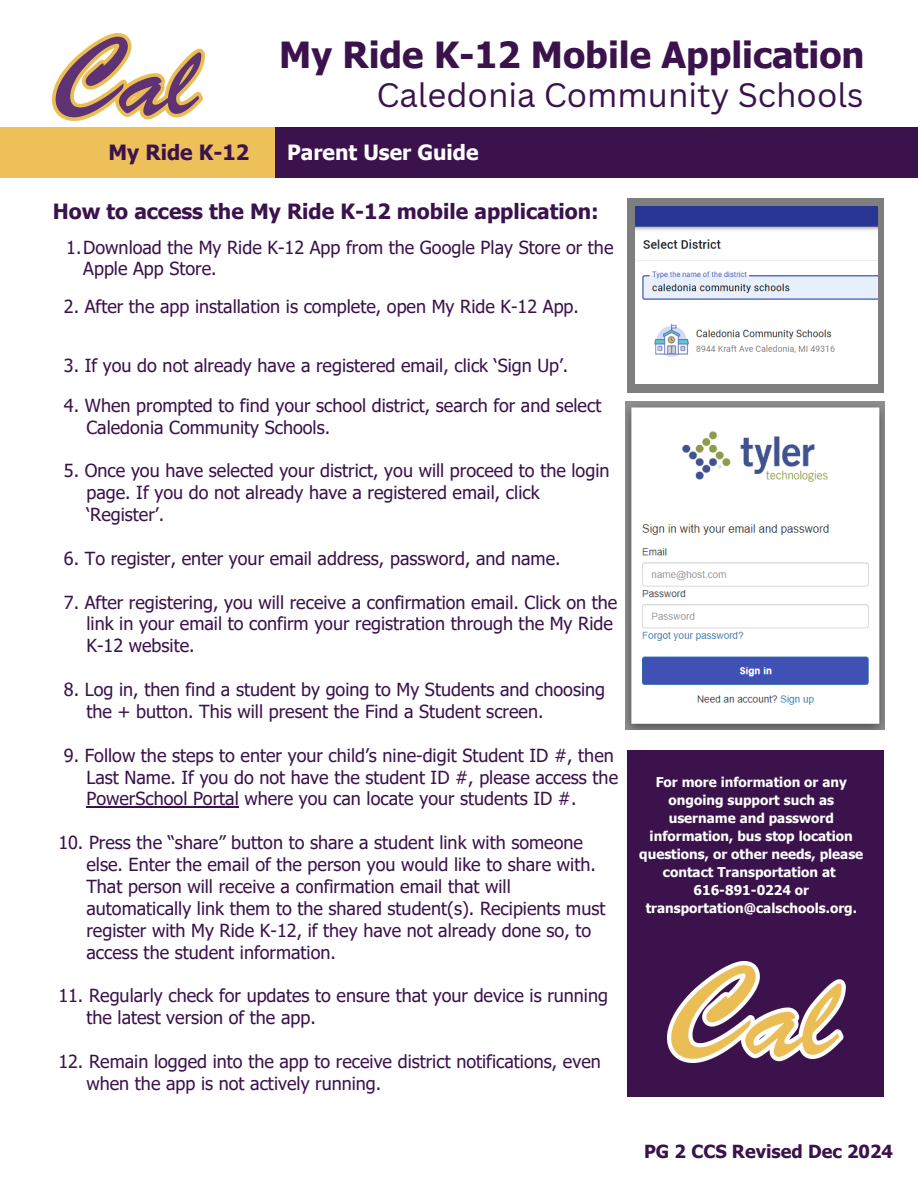
<style>
.page{position:relative;width:918px;height:1188px;background:#fff}
.page>*{position:absolute;margin:0;border:0;box-sizing:border-box;transform-origin:0 0}
.t1{font:700 36px "Tahoma";color:#3b124c}
.t2{font:33px "Canva Sans";color:#3b124c}
.t3{font:700 21px "Tahoma";color:#3b124c}
.t4{font:700 21px "Tahoma";color:#fff}
.t5{font:18px/21.9px "Tahoma";color:#3b124c}
.t6{font:700 18px "Tahoma";color:#3b124c}
.t7{font:700 13.5px/18px "Tahoma";color:#fff;text-align:center}
</style>
<div class="page">
<div style="left:0;top:127px;width:275px;height:51px;background:#edc059"></div>
<div style="left:275px;top:127px;width:643px;height:51px;background:#3b124c"></div>
<img style="left:53px;top:33px;width:152px;height:87px">
<img style="left:625px;top:401px;width:259px;height:329px">
<div style="left:627px;top:198px;width:257px;height:194px;background:#7e7e7e"></div>
<img style="left:636px;top:206px;width:242px;height:178px">
<div style="left:627px;top:750px;width:257px;height:346px;background:#3b124c"></div>
<img style="left:668px;top:962px;width:178px;height:101px">
<hr style="left:86px;top:807px;width:101px;height:1px;background:#3b124c">
<hr style="left:187px;top:807px;width:52px;height:1px;background:#3b124c">
<h5 class="t1" style="left:279px;top:32px;width:587px">My Ride K-12 Mobile Application</h5>
<h5 class="t2" style="left:376px;top:72px;width:489px">Caledonia Community Schools</h5>
<h5 class="t3" style="left:108px;top:139px;width:142px">My Ride K-12</h5>
<h5 class="t4" style="left:287px;top:139px;width:193px">Parent User Guide</h5>
<h5 class="t3" style="left:53px;top:198px;width:548px">How to access the My Ride K-12 mobile application:</h5>
<p class="t5" style="left:83px;top:235px;width:532px;text-indent:-17px">1.Download the My Ride K-12 App from the Google Play Store or the<br>Apple App Store.</p>
<h3 class="t5" style="left:64px;top:295px;width:517px">2. After the app installation is complete, open My Ride K-12 App.</h3>
<h1 class="t5" style="left:64px;top:354px;width:506px">3. If you do not already have a registered email, click ‘Sign Up’.</h1>
<h2 class="t5" style="left:86px;top:394px;width:516px;text-indent:-22px">4. When prompted to find your school district, search for and select<br>Caledonia Community Schools.</h2>
<h3 class="t5" style="left:86px;top:459px;width:525px;text-indent:-22px">5. Once you have selected your district, you will proceed to the login page. If you do not already have a registered email, click</h3>
<h3 class="t5" style="left:86px;top:503px;width:79px">‘Register’.</h3>
<h3 class="t5" style="left:64px;top:547px;width:498px">6. To register, enter your email address, password, and name.</h3>
<h3 class="t5" style="left:64px;top:590px;width:555px">7. After registering, you will receive a confirmation email. Click on the</h3>
<p class="t5" style="left:86px;top:612px;width:528px">link in your email to confirm your registration through the My Ride<br>K-12 website.</p>
<p class="t5" style="left:64px;top:678px;width:543px">8. Log in, then find a student by going to My Students and choosing</p>
<h5 class="t5" style="left:86px;top:700px;width:459px">the + button. This will present the Find a Student screen.</h5>
<h5 class="t5" style="left:64px;top:744px;width:551px">9. Follow the steps to enter your child’s nine-digit Student ID #, then</h5>
<h5 class="t5" style="left:86px;top:765px;width:533px">Last Name. If you do not have the student ID #, please access the<br>PowerSchool Portal where you can locate your students ID #.</h5>
<h5 class="t5" style="left:58px;top:831px;width:526px">10. Press the “share” button to share a student link with someone</h5>
<h5 class="t5" style="left:86px;top:853px;width:520px">else. Enter the email of the person you would like to share with.<br>That person will receive a confirmation email that will automatically link them to the shared student(s). Recipients must</h5>
<h5 class="t5" style="left:86px;top:919px;width:506px">register with My Ride K-12, if they have not already done so, to access the student information.</h5>
<h5 class="t5" style="left:86px;top:984px;width:523px;text-indent:-28px">11. Regularly check for updates to ensure that your device is running the latest version of the app.</h5>
<h5 class="t5" style="left:86px;top:1050px;width:516px;text-indent:-28px">12. Remain logged into the app to receive district notifications, even when the app is not actively running.</h5>
<h5 class="t7" style="left:639px;top:773px;width:226px">For more information or any ongoing support such as username and password information, bus stop location questions, or other needs, please contact Transportation at</h5>
<p class="t7" style="left:646px;top:881px;width:213px">616-891-0224 or transportation@calschools.org.</p>
<h5 class="t6" style="left:644px;top:1140px;width:250px">PG 2 CCS Revised Dec 2024</h5>
</div>
